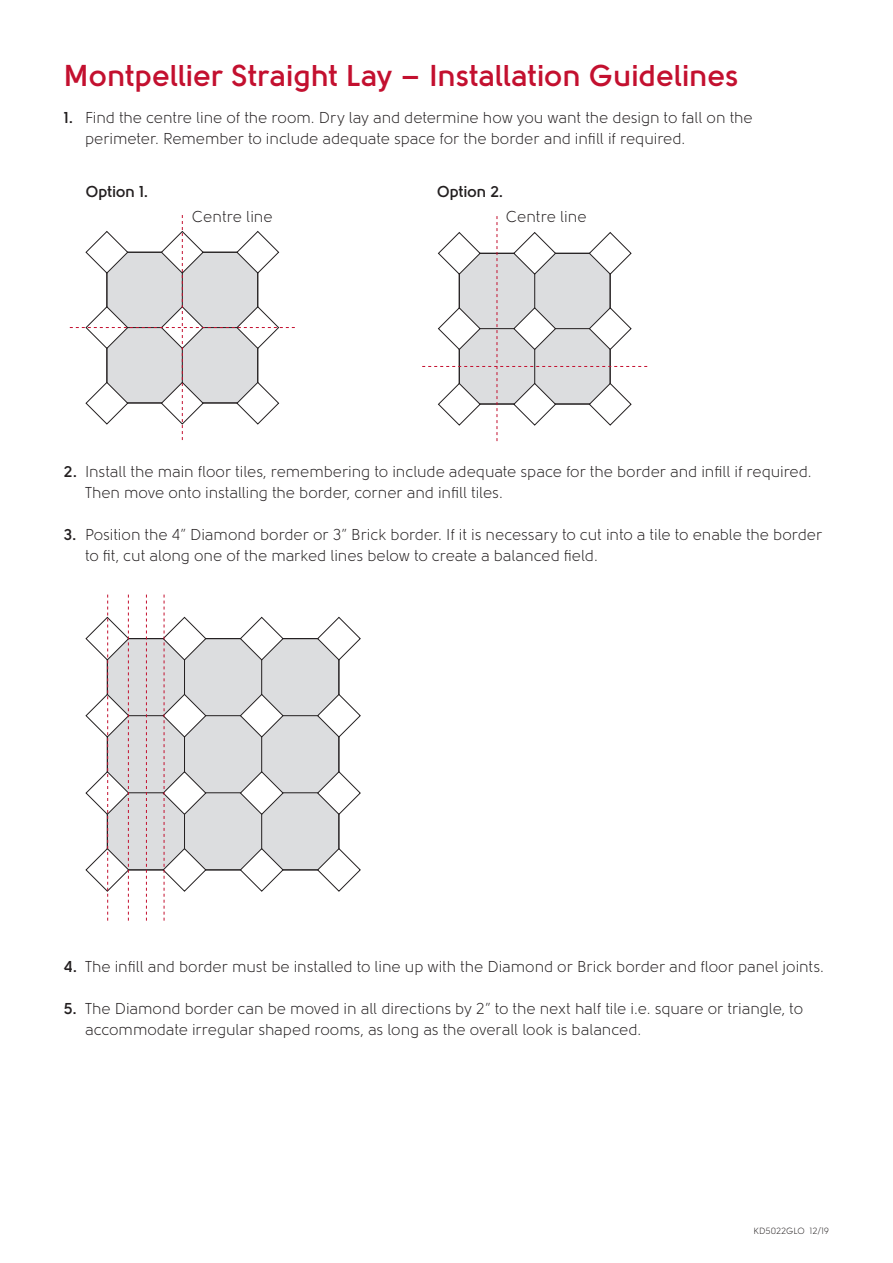
<style>
.page{position:relative;width:893px;height:1263px;background:#fff}
.page>*{position:absolute;margin:0;border:0;box-sizing:border-box;transform-origin:0 0}
.t1{font:700 30px "Solomon";letter-spacing:.005em;color:#c3102f}
.t2{font:15.75px/21px "Solomon";letter-spacing:-.005em;color:#231f20}
.t3{font:700 15.75px "Solomon";color:#231f20}
.t4{font:9px "Solomon";color:#231f20}
.s1{font-weight:700}
</style>
<div class="page">
<svg style="left:70px;top:215px;width:225px;height:225px"></svg>
<svg style="left:422px;top:216px;width:225px;height:225px"></svg>
<div style="left:107px;top:638px;width:232px;height:232px;background:#dcdddf;border:1px solid #231f20"></div>
<hr style="left:108px;top:638px;width:232px;height:1px;background:#231f20">
<hr style="left:107px;top:715px;width:232px;height:1px;background:#231f20">
<hr style="left:108px;top:792px;width:232px;height:1px;background:#231f20">
<hr style="left:107px;top:870px;width:232px;height:1px;background:#231f20">
<hr style="left:339px;top:639px;width:1px;height:232px;background:#231f20">
<hr style="left:261px;top:638px;width:1px;height:232px;background:#231f20">
<svg style="left:240px;top:617px;width:43px;height:43px"></svg>
<svg style="left:240px;top:694px;width:43px;height:43px"></svg>
<svg style="left:240px;top:771px;width:43px;height:44px"></svg>
<svg style="left:240px;top:848px;width:43px;height:44px"></svg>
<svg style="left:317px;top:617px;width:44px;height:43px"></svg>
<svg style="left:317px;top:694px;width:44px;height:43px"></svg>
<svg style="left:317px;top:771px;width:44px;height:44px"></svg>
<svg style="left:317px;top:848px;width:44px;height:44px"></svg>
<svg style="left:146px;top:595px;width:1px;height:326px"></svg>
<svg style="left:163px;top:595px;width:43px;height:326px"></svg>
<svg style="left:86px;top:595px;width:43px;height:326px"></svg>
<h1 class="t1" style="left:64px;top:58px;width:676px">Montpellier Straight Lay – Installation Guidelines</h1>
<p class="t2" style="left:85px;top:107px;width:669px;text-indent:-21px"><span class="s1">1.</span> Find the centre line of the room. Dry lay and determine how you want the design to fall on the perimeter. Remember to include adequate space for the border and infill if required.</p>
<p class="t3" style="left:86px;top:182px;width:64px">Option 1.</p>
<p class="t3" style="left:437px;top:182px;width:68px">Option 2.</p>
<p class="t2" style="left:192px;top:206px;width:82px">Centre line</p>
<p class="t2" style="left:506px;top:206px;width:82px">Centre line</p>
<p class="t2" style="left:85px;top:461px;width:728px;text-indent:-21px"><span class="s1">2.</span> Install the main floor tiles, remembering to include adequate space for the border and infill if required.<br>Then move onto installing the border, corner and infill tiles.</p>
<p class="t2" style="left:85px;top:524px;width:739px;text-indent:-21px"><span class="s1">3.</span> Position the 4” Diamond border or 3” Brick border. If it is necessary to cut into a tile to enable the border to fit, cut along one of the marked lines below to create a balanced field.</p>
<p class="t2" style="left:64px;top:957px;width:762px"><span class="s1">4.</span> The infill and border must be installed to line up with the Diamond or Brick border and floor panel joints.</p>
<p class="t2" style="left:85px;top:999px;width:720px;text-indent:-21px"><span class="s1">5.</span> The Diamond border can be moved in all directions by 2” to the next half tile i.e. square or triangle, to accommodate irregular shaped rooms, as long as the overall look is balanced.</p>
<p class="t4" style="left:754px;top:1226px;width:77px">KD5022GLO 12/19</p>
</div>
